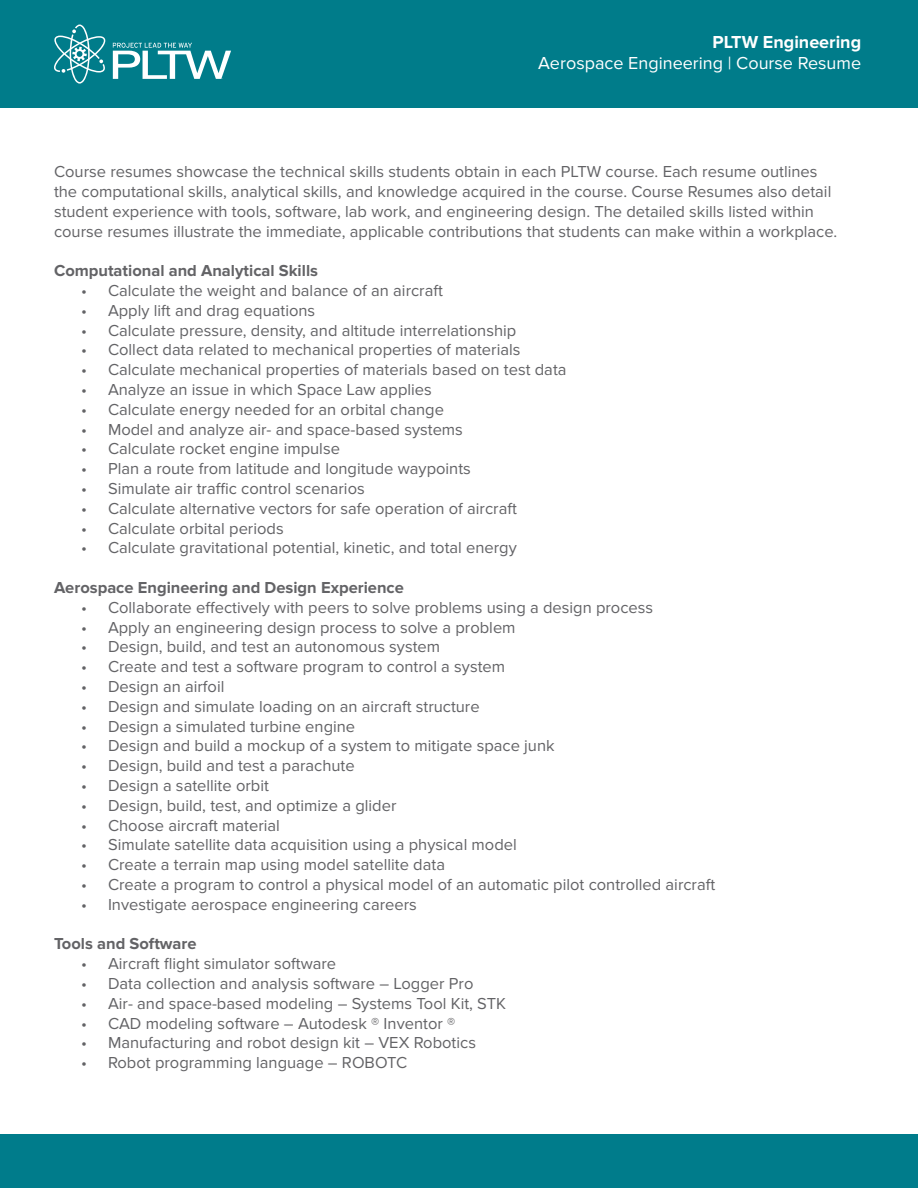
<style>
.page{position:relative;width:918px;height:1188px;background:#fff}
.page>*{position:absolute;margin:0;border:0;box-sizing:border-box;transform-origin:0 0}
.t1{font:18px "Proxima Nova";color:#fff}
.t2{font:700 18px "Proxima Nova";color:#fff}
.t3{font:16.5px/19.8px "Proxima Nova";color:#636366}
.t4{font:700 16.5px "Proxima Nova";color:#636366}
</style>
<div class="page">
<div style="left:0;top:0;width:918px;height:108px;background:#007c8a"></div>
<svg style="left:113px;top:43px;width:118px;height:36px"></svg>
<svg style="left:54px;top:25px;width:51px;height:59px"></svg>
<div style="left:0;top:1134px;width:918px;height:54px;background:#007c8b"></div>
<p class="t2" style="left:712px;top:32px;width:150px">PLTW Engineering</p>
<p class="t1" style="left:538px;top:53px;width:325px">Aerospace Engineering | Course Resume</p>
<p class="t3" style="left:54px;top:162px;width:765px">Course resumes showcase the technical skills students obtain in each PLTW course. Each resume outlines</p>
<p class="t3" style="left:54px;top:182px;width:785px">the computational skills, analytical skills, and knowledge acquired in the course. Course Resumes also detail student experience with tools, software, lab work, and engineering design. The detailed skills listed within course resumes illustrate the immediate, applicable contributions that students can make within a workplace.</p>
<p class="t4" style="left:54px;top:261px;width:266px">Computational and Analytical Skills</p>
<p class="t3" style="left:81px;top:281px;width:363px">• Calculate the weight and balance of an aircraft</p>
<p class="t3" style="left:81px;top:301px;width:236px">• Apply lift and drag equations</p>
<p class="t3" style="left:81px;top:321px;width:437px">• Calculate pressure, density, and altitude interrelationship</p>
<p class="t3" style="left:81px;top:341px;width:441px">• Collect data related to mechanical properties of materials</p>
<p class="t3" style="left:81px;top:360px;width:487px">• Calculate mechanical properties of materials based on test data</p>
<p class="t3" style="left:81px;top:380px;width:352px">• Analyze an issue in which Space Law applies</p>
<p class="t3" style="left:81px;top:400px;width:365px">• Calculate energy needed for an orbital change</p>
<p class="t3" style="left:81px;top:420px;width:383px">• Model and analyze air- and space-based systems</p>
<p class="t3" style="left:81px;top:440px;width:260px">• Calculate rocket engine impulse</p>
<p class="t3" style="left:81px;top:459px;width:391px">• Plan a route from latitude and longitude waypoints</p>
<p class="t3" style="left:81px;top:479px;width:285px">• Simulate air traffic control scenarios</p>
<p class="t3" style="left:81px;top:499px;width:437px">• Calculate alternative vectors for safe operation of aircraft</p>
<p class="t3" style="left:81px;top:519px;width:204px">• Calculate orbital periods</p>
<p class="t3" style="left:81px;top:539px;width:437px">• Calculate gravitational potential, kinetic, and total energy</p>
<p class="t4" style="left:54px;top:578px;width:351px">Aerospace Engineering and Design Experience</p>
<p class="t3" style="left:81px;top:598px;width:574px">• Collaborate effectively with peers to solve problems using a design process</p>
<p class="t3" style="left:81px;top:618px;width:436px">• Apply an engineering design process to solve a problem</p>
<p class="t3" style="left:81px;top:638px;width:361px">• Design, build, and test an autonomous system</p>
<p class="t3" style="left:81px;top:657px;width:426px">• Create and test a software program to control a system</p>
<p class="t3" style="left:81px;top:677px;width:145px">• Design an airfoil</p>
<p class="t3" style="left:81px;top:697px;width:400px">• Design and simulate loading on an aircraft structure</p>
<p class="t3" style="left:81px;top:717px;width:276px">• Design a simulated turbine engine</p>
<p class="t3" style="left:81px;top:737px;width:475px">• Design and build a mockup of a system to mitigate space junk</p>
<p class="t3" style="left:81px;top:756px;width:275px">• Design, build and test a parachute</p>
<p class="t3" style="left:81px;top:776px;width:189px">• Design a satellite orbit</p>
<p class="t3" style="left:81px;top:796px;width:317px">• Design, build, test, and optimize a glider</p>
<p class="t3" style="left:81px;top:816px;width:201px">• Choose aircraft material</p>
<p class="t3" style="left:81px;top:836px;width:437px">• Simulate satellite data acquisition using a physical model</p>
<p class="t3" style="left:81px;top:855px;width:366px">• Create a terrain map using model satellite data</p>
<p class="t3" style="left:81px;top:875px;width:636px">• Create a program to control a physical model of an automatic pilot controlled aircraft</p>
<p class="t3" style="left:81px;top:895px;width:337px">• Investigate aerospace engineering careers</p>
<p class="t4" style="left:54px;top:934px;width:144px">Tools and Software</p>
<p class="t3" style="left:81px;top:954px;width:257px">• Aircraft flight simulator software</p>
<p class="t3" style="left:81px;top:974px;width:394px">• Data collection and analysis software – Logger Pro</p>
<p class="t3" style="left:81px;top:994px;width:427px">• Air- and space-based modeling – Systems Tool Kit, STK</p>
<p class="t3" style="left:81px;top:1014px;width:376px">• CAD modeling software – Autodesk ® Inventor ®</p>
<p class="t3" style="left:81px;top:1034px;width:397px">• Manufacturing and robot design kit – VEX Robotics</p>
<p class="t3" style="left:81px;top:1053px;width:328px">• Robot programming language – ROBOTC</p>
</div>
